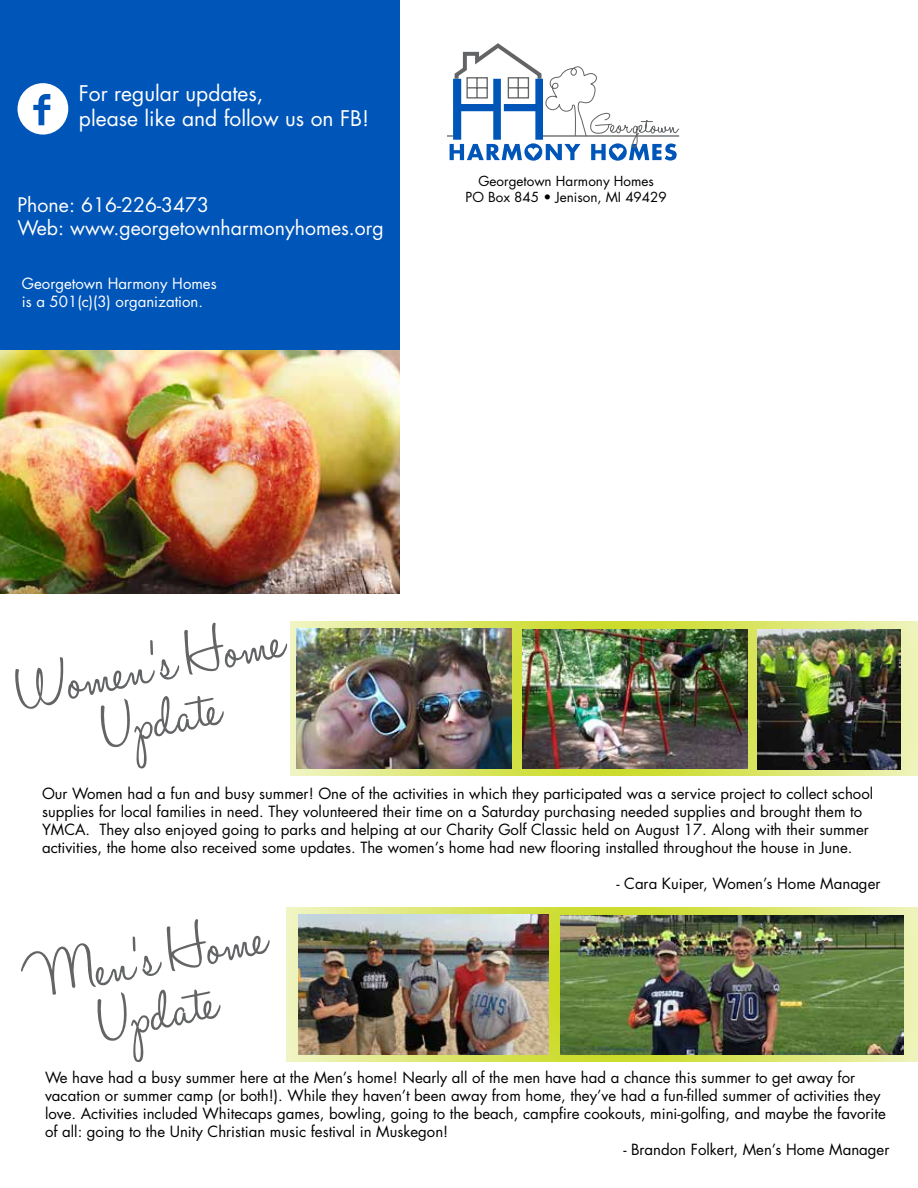
<style>
.page{position:relative;width:918px;height:1188px;background:#fff}
.page>*{position:absolute;margin:0;border:0;box-sizing:border-box;transform-origin:0 0}
.t1{font:72px/54px "Halo Handletter";color:#636466;text-align:center}
.t2{font:21px/25.2px "Futura";color:#fff}
.t3{font:19.5px/23.4px "Futura";color:#fff}
.t4{font:15px/18px "Futura";color:#000}
.t5{font:15px/18px "Futura";color:#fff}
.t6{font:13.5px/16.2px "Futura";color:#000;text-align:center}
</style>
<div class="page">
<svg style="left:290px;top:621px;width:628px;height:155px;background:#d4dd72"></svg>
<svg style="left:286px;top:907px;width:632px;height:155px;background:#d7e177"></svg>
<img style="left:296px;top:629px;width:215px;height:140px">
<img style="left:299px;top:915px;width:249px;height:140px">
<img style="left:523px;top:629px;width:224px;height:140px">
<img style="left:560px;top:916px;width:343px;height:139px">
<img style="left:758px;top:629px;width:142px;height:140px">
<svg style="left:447px;top:43px;width:232px;height:118px"></svg>
<div style="left:0;top:0;width:400px;height:594px;background:#0055b8"></div>
<img style="left:0;top:351px;width:400px;height:243px">
<svg style="left:17px;top:83px;width:51px;height:52px"></svg>
<h2 class="t2" style="left:79px;top:81px;width:292px">For regular updates,<br>please like and follow us on FB!</h2>
<h3 class="t3" style="left:18px;top:193px;width:368px">Phone: 616-226-3473<br>Web: www.georgetownharmonyhomes.org</h3>
<p class="t5" style="left:22px;top:275px;width:196px">Georgetown Harmony Homes is a 501(c)(3) organization.</p>
<p class="t6" style="left:466px;top:173px;width:203px">Georgetown Harmony Homes<br>PO Box 845 • Jenison, MI 49429</p>
<h1 class="t1" style="left:14px;top:670px;width:272px;rotate:-11deg">Women’s Home<br>Update</h1>
<p class="t4" style="left:42px;top:785px;width:833px">Our Women had a fun and busy summer! One of the activities in which they participated was a service project to collect school supplies for local families in need. They volunteered their time on a Saturday purchasing needed supplies and brought them to YMCA. They also enjoyed going to parks and helping at our Charity Golf Classic held on August 17. Along with their summer activities, the home also received some updates. The women’s home had new flooring installed throughout the house in June.</p>
<p class="t4" style="left:617px;top:875px;width:265px">- Cara Kuiper, Women’s Home Manager</p>
<h1 class="t1" style="left:25px;top:960px;width:243px;rotate:-11deg">Men’s Home<br>Update</h1>
<p class="t4" style="left:45px;top:1069px;width:842px">We have had a busy summer here at the Men’s home! Nearly all of the men have had a chance this summer to get away for vacation or summer camp (or both!). While they haven’t been away from home, they’ve had a fun-filled summer of activities they love. Activities included Whitecaps games, bowling, going to the beach, campfire cookouts, mini-golfing, and maybe the favorite of all: going to the Unity Christian music festival in Muskegon!</p>
<p class="t4" style="left:623px;top:1141px;width:268px">- Brandon Folkert, Men’s Home Manager</p>
</div>
